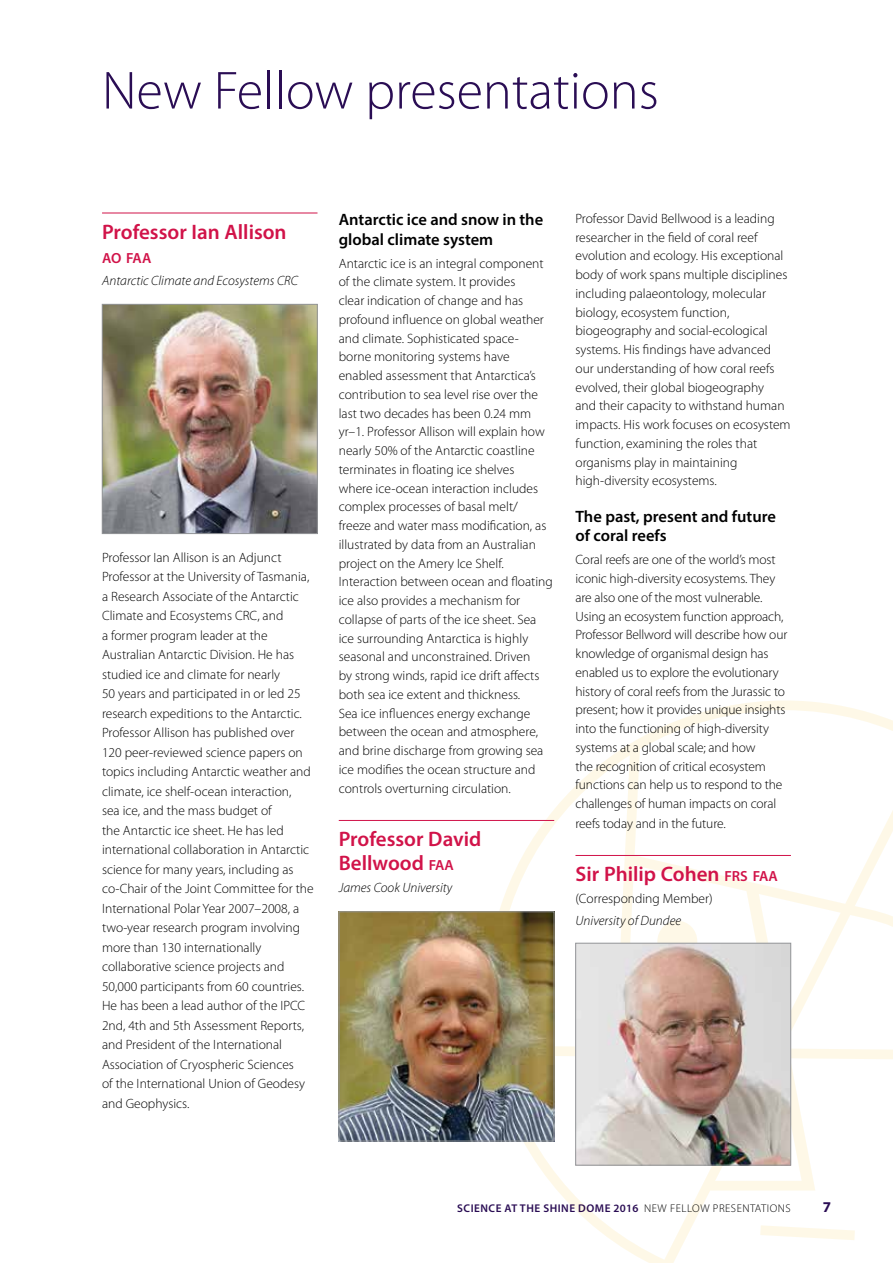
<style>
.page{position:relative;width:893px;height:1263px;background:#fff}
.page>*{position:absolute;margin:0;border:0;box-sizing:border-box;transform-origin:0 0}
.t1{font:300 54px "Myriad Pro";color:#2a0d54}
.t2{font:600 21px/24px "Myriad Pro";color:#d11349}
.t3{font:600 16.5px/19.5px "Myriad Pro";color:#000}
.t4{font:700 15px "Myriad Pro";color:#2a0d54}
.t5{font:600 14.7px "Myriad Pro";color:#d11349}
.t6{font:300 13.5px/18.8px "Myriad Pro";color:#000}
.t7{font:italic 300 13.5px "Myriad Pro";color:#000}
.t8{font:600 11.25px "Myriad Pro";letter-spacing:.045em;color:#2a0d54}
.s1{font-size:14.7px}
.s2{font-weight:300;color:#000}
</style>
<div class="page">
<svg style="left:486px;top:700px;width:407px;height:563px"></svg>
<hr style="left:102px;top:213px;width:215px;height:1px;background:#d11349">
<img style="left:104px;top:306px;width:211px;height:226px">
<div style="left:102px;top:304px;width:215px;height:230px;border:1px solid #939598"></div>
<hr style="left:339px;top:820px;width:215px;height:1px;background:#d11349">
<img style="left:341px;top:913px;width:211px;height:226px">
<div style="left:339px;top:911px;width:215px;height:230px;border:1px solid #939598"></div>
<hr style="left:575px;top:855px;width:216px;height:1px;background:#d11349">
<img style="left:577px;top:945px;width:212px;height:218px">
<div style="left:575px;top:943px;width:216px;height:222px;border:1px solid #939598"></div>
<h1 class="t1" style="left:102px;top:58px;width:558px">New Fellow presentations</h1>
<h2 class="t2" style="left:102px;top:219px;width:186px">Professor Ian Allison</h2>
<p class="t5" style="left:102px;top:249px;width:51px">AO FAA</p>
<p class="t7" style="left:102px;top:272px;width:198px">Antarctic Climate and Ecosystems CRC</p>
<p class="t6" style="left:102px;top:547px;width:213px;line-height:19.5px">Professor Ian Allison is an Adjunct Professor at the University of Tasmania, a Research Associate of the Antarctic Climate and Ecosystems CRC, and<br>a former program leader at the Australian Antarctic Division. He has studied ice and climate for nearly<br>50 years and participated in or led 25 research expeditions to the Antarctic.<br>Professor Allison has published over 120 peer-reviewed science papers on topics including Antarctic weather and climate, ice shelf-ocean interaction,<br>sea ice, and the mass budget of<br>the Antarctic ice sheet. He has led international collaboration in Antarctic science for many years, including as co-Chair of the Joint Committee for the International Polar Year 2007–2008, a two-year research program involving more than 130 internationally collaborative science projects and 50,000 participants from 60 countries.<br>He has been a lead author of the IPCC 2nd, 4th and 5th Assessment Reports, and President of the International Association of Cryospheric Sciences<br>of the International Union of Geodesy and Geophysics.</p>
<p class="t3" style="left:339px;top:209px;width:206px">Antarctic ice and snow in the global climate system</p>
<p class="t6" style="left:339px;top:253px;width:215px">Antarctic ice is an integral component of the climate system. It provides<br>clear indication of change and has profound influence on global weather and climate. Sophisticated space&shy;borne monitoring systems have enabled assessment that Antarctica’s contribution to sea level rise over the last two decades has been 0.24 mm yr–1. Professor Allison will explain how nearly 50% of the Antarctic coastline terminates in floating ice shelves<br>where ice-ocean interaction includes complex processes of basal melt/ freeze and water mass modification, as illustrated by data from an Australian project on the Amery Ice Shelf.<br>Interaction between ocean and floating ice also provides a mechanism for collapse of parts of the ice sheet. Sea ice surrounding Antarctica is highly seasonal and unconstrained. Driven<br>by strong winds, rapid ice drift affects both sea ice extent and thickness.<br>Sea ice influences energy exchange between the ocean and atmosphere, and brine discharge from growing sea ice modifies the ocean structure and controls overturning circulation.</p>
<h2 class="t2" style="left:339px;top:827px;width:144px">Professor David<br>Bellwood <span class="s1">FAA</span></h2>
<p class="t7" style="left:339px;top:879px;width:115px">James Cook University</p>
<p class="t6" style="left:575px;top:209px;width:217px">Professor David Bellwood is a leading researcher in the field of coral reef evolution and ecology. His exceptional body of work spans multiple disciplines including palaeontology, molecular biology, ecosystem function, biogeography and social-ecological systems. His findings have advanced our understanding of how coral reefs evolved, their global biogeography<br>and their capacity to withstand human impacts. His work focuses on ecosystem function, examining the roles that organisms play in maintaining high-diversity ecosystems.</p>
<p class="t3" style="left:575px;top:506px;width:202px">The past, present and future of coral reefs</p>
<p class="t6" style="left:575px;top:550px;width:213px">Coral reefs are one of the world’s most iconic high-diversity ecosystems. They are also one of the most vulnerable.<br>Using an ecosystem function approach, Professor Bellword will describe how our knowledge of organismal design has enabled us to explore the evolutionary history of coral reefs from the Jurassic to present; how it provides unique insights into the functioning of high-diversity systems at a global scale; and how<br>the recognition of critical ecosystem functions can help us to respond to the challenges of human impacts on coral reefs today and in the future.</p>
<h2 class="t2" style="left:575px;top:862px;width:204px">Sir Philip Cohen <span class="s1">FRS FAA</span></h2>
<p class="t6" style="left:575px;top:889px;width:139px">(Corresponding Member)</p>
<p class="t7" style="left:575px;top:912px;width:107px">University of Dundee</p>
<p class="t8" style="left:457px;top:1201px;width:335px">SCIENCE AT THE SHINE DOME 2016 <span class="s2">NEW FELLOW PRESENTATIONS</span></p>
<p class="t4" style="left:823px;top:1197px;width:10px">7</p>
</div>
